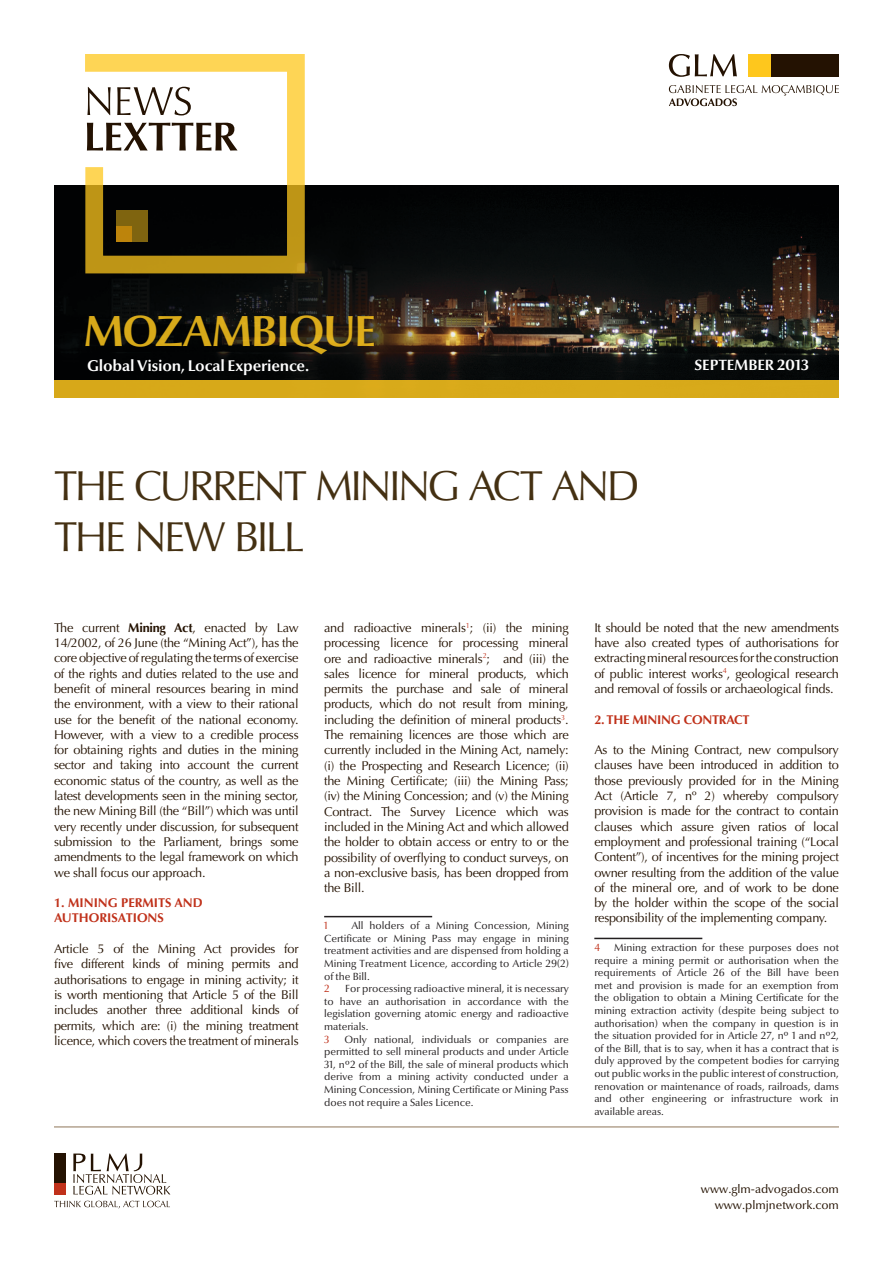
<style>
.page{position:relative;width:893px;height:1263px;background:#fff}
.page>*{position:absolute;margin:0;border:0;box-sizing:border-box;transform-origin:0 0}
.t1{font:700 43.95px "Optima Nova LT";letter-spacing:-.035em;color:#fec71d}
.t2{font:42px "Optima";letter-spacing:-.065em;color:#443012}
.t3{font:700 15.75px "Optima Nova LT";letter-spacing:-.01em;color:#fff}
.t4{font:700 15px "Optima Nova LT";color:#fff}
.Corpo{font:12.75px/15.3px "Optima";letter-spacing:-.02em;color:#241202;text-align:justify}
.Corpo-2{font:700 12.75px/15.3px "Optima";color:#c0311a}
.Corpo-3{font:700 12.75px "Optima";letter-spacing:-.02em;color:#c0311a}
.t5{font:12px "Optima Nova LT";color:#241202}
.t6{font:10.5px/12.6px "Optima Nova LT";color:#231f20;text-align:justify}
.t7{font:10.5px "Optima Nova LT";color:#c0311a}
.s1{font-weight:700}
</style>
<div class="page">
<img style="left:54px;top:185px;width:785px;height:196px">
<div style="left:770px;top:54px;width:69px;height:22px;background:#241202"></div>
<div style="left:748px;top:54px;width:22px;height:22px;background:#fec71d"></div>
<svg style="left:669px;top:54px;width:68px;height:23px"></svg>
<svg style="left:669px;top:85px;width:170px;height:21px"></svg>
<div style="left:54px;top:381px;width:785px;height:17px;background:#d8a91a"></div>
<div style="left:54px;top:1183px;width:12px;height:11px;background:#c0311a"></div>
<div style="left:54px;top:1153px;width:12px;height:30px;background:#241202"></div>
<svg style="left:73px;top:1153px;width:97px;height:41px"></svg>
<svg style="left:54px;top:1201px;width:116px;height:8px"></svg>
<hr style="left:54px;top:1126px;width:785px;height:2px;background:#b4a490">
<svg style="left:84px;top:54px;width:222px;height:221px"></svg>
<div style="left:116px;top:226px;width:16px;height:15px;background:#bd840b"></div>
<hr style="left:324px;top:916px;width:108px;height:1px;background:#231f20">
<hr style="left:594px;top:938px;width:108px;height:1px;background:#231f20">
<h1 class="t1" style="left:83px;top:306px;width:294px">MOZAMBIQUE</h1>
<p class="t3" style="left:87px;top:357px;width:223px">Global Vision, Local Experience.</p>
<p class="t2" style="left:54px;top:461px;width:587px">THE CURRENT MINING ACT AND</p>
<p class="t2" style="left:54px;top:512px;width:252px">THE NEW BILL</p>
<p class="t4" style="left:694px;top:357px;width:116px">SEPTEMBER 2013</p>
<p class="Corpo" style="left:54px;top:620px;width:246px">The current <span class="s1">Mining Act</span>, enacted by Law 14/2002, of 26 June (the “Mining Act”), has the core objective of regulating the terms of exercise of the rights and duties related to the use and benefit of mineral resources bearing in mind the environment, with a view to their rational use for the benefit of the national economy.<br>However, with a view to a credible process for obtaining rights and duties in the mining sector and taking into account the current economic status of the country, as well as the latest developments seen in the mining sector, the new Mining Bill (the “Bill”) which was until very recently under discussion, for subsequent submission to the Parliament, brings some amendments to the legal framework on which we shall focus our approach.</p>
<p class="Corpo-2" style="left:54px;top:895px;width:150px">1. MINING PERMITS AND<br>AUTHORISATIONS</p>
<p class="Corpo" style="left:54px;top:941px;width:246px">Article 5 of the Mining Act provides for five different kinds of mining permits and authorisations to engage in mining activity; it is worth mentioning that Article 5 of the Bill includes another three additional kinds of permits, which are: (i) the mining treatment licence, which covers the treatment of minerals</p>
<p class="Corpo" style="left:324px;top:620px;width:246px">and radioactive minerals<sup>1</sup>; (ii) the mining processing licence for processing mineral ore and radioactive minerals<sup>2</sup>; and (iii) the sales licence for mineral products, which permits the purchase and sale of mineral products, which do not result from mining, including the definition of mineral products<sup>3</sup>.<br>The remaining licences are those which are currently included in the Mining Act, namely: (i) the Prospecting and Research Licence; (ii) the Mining Certificate; (iii) the Mining Pass; (iv) the Mining Concession; and (v) the Mining Contract. The Survey Licence which was included in the Mining Act and which allowed the holder to obtain access or entry to or the possibility of overflying to conduct surveys, on a non-exclusive basis, has been dropped from the Bill.</p>
<p class="t7" style="left:324px;top:920px;width:5px">1</p>
<p class="t6" style="left:324px;top:919px;width:246px;text-indent:27px">All holders of a Mining Concession, Mining Certificate or Mining Pass may engage in mining treatment activities and are dispensed from holding a Mining Treatment Licence, according to Article 29(2) of the Bill.</p>
<p class="t7" style="left:324px;top:983px;width:7px">2</p>
<p class="t6" style="left:324px;top:982px;width:246px;text-indent:21px">For processing radioactive mineral, it is necessary to have an authorisation in accordance with the legislation governing atomic energy and radioactive materials.</p>
<p class="t7" style="left:324px;top:1033px;width:7px">3</p>
<p class="t6" style="left:324px;top:1033px;width:246px;text-indent:20px">Only national, individuals or companies are permitted to sell mineral products and under Article 31, nº2 of the Bill, the sale of mineral products which derive from a mining activity conducted under a Mining Concession, Mining Certificate or Mining Pass does not require a Sales Licence.</p>
<p class="Corpo" style="left:594px;top:620px;width:246px">It should be noted that the new amendments have also created types of authorisations for extracting mineral resources for the construction of public interest works<sup>4</sup>, geological research and removal of fossils or archaeological finds.</p>
<p class="Corpo-3" style="left:594px;top:712px;width:157px">2. THE MINING CONTRACT</p>
<p class="Corpo" style="left:594px;top:742px;width:246px">As to the Mining Contract, new compulsory clauses have been introduced in addition to those previously provided for in the Mining Act (Article 7, nº 2) whereby compulsory provision is made for the contract to contain clauses which assure given ratios of local employment and professional training (“Local Content”), of incentives for the mining project owner resulting from the addition of the value of the mineral ore, and of work to be done by the holder within the scope of the social responsibility of the implementing company.</p>
<p class="t7" style="left:594px;top:941px;width:7px">4</p>
<p class="t6" style="left:594px;top:941px;width:246px;text-indent:20px">Mining extraction for these purposes does not require a mining permit or authorisation when the requirements of Article 26 of the Bill have been met and provision is made for an exemption from the obligation to obtain a Mining Certificate for the mining extraction activity (despite being subject to authorisation) when the company in question is in the situation provided for in Article 27, nº 1 and nº2, of the Bill, that is to say, when it has a contract that is duly approved by the competent bodies for carrying out public works in the public interest of construction, renovation or maintenance of roads, railroads, dams and other engineering or infrastructure work in available areas.</p>
<p class="t5" style="left:701px;top:1182px;width:140px">www.glm-advogados.com</p>
<p class="t5" style="left:715px;top:1198px;width:126px">www.plmjnetwork.com</p>
</div>
